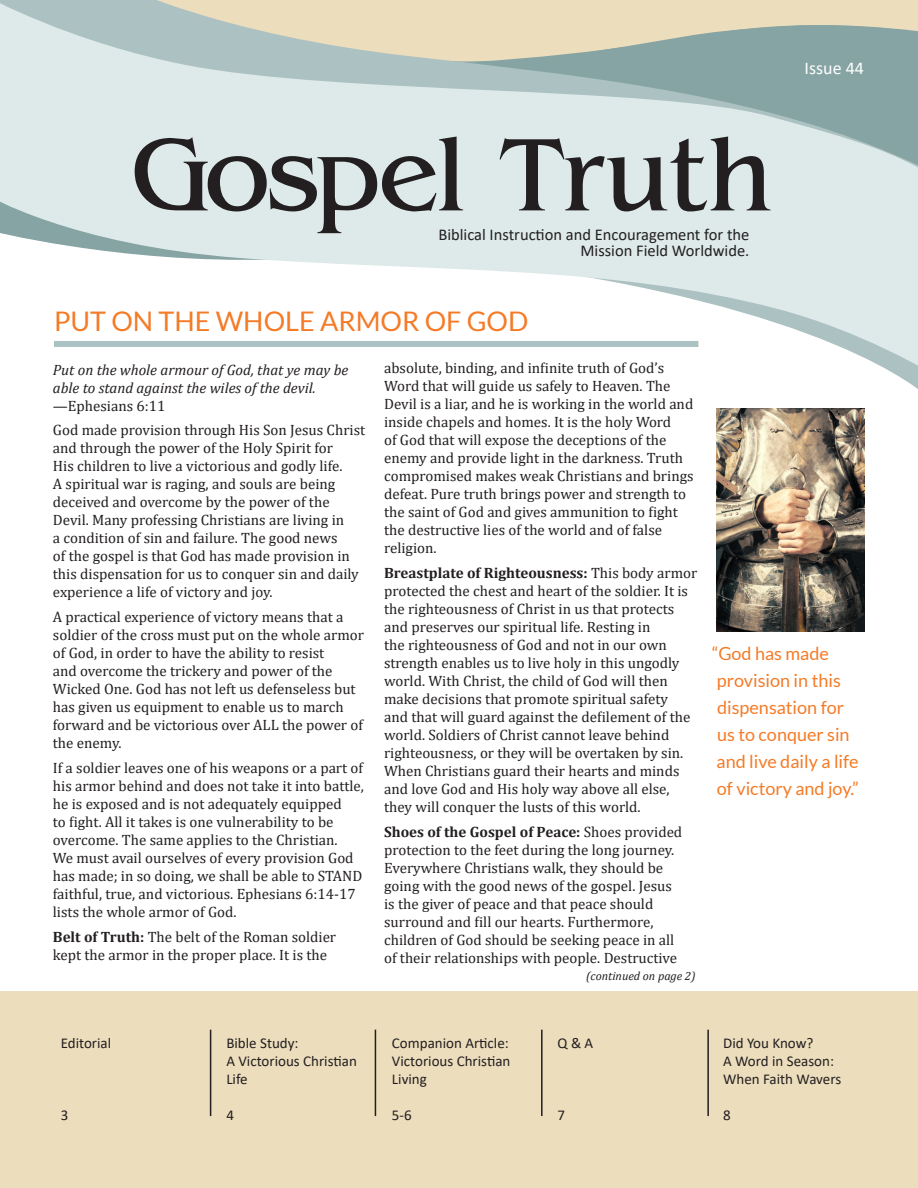
<style>
.page{position:relative;width:918px;height:1188px;background:#fff}
.page>*{position:absolute;margin:0;border:0;box-sizing:border-box;transform-origin:0 0}
.t1{font:108px "AG Benguiat Cyr";letter-spacing:-.03em;color:#231f20}
.Article_Head{font:27px "Lato";color:#f47b27}
.Side_Quote_Left{font:18px/27px "Lato";color:#f47b27}
.t2{font:18px "Calibri";color:#fff}
.t3{font:16.5px "Calibri";color:#231f20}
.Body{font:15px/18px "Cambria";color:#231f20}
.Contents_GT{font:15px/18px "Calibri";color:#231f20}
.Body-2{font:italic 15px/18px "Cambria";color:#231f20}
.Continued_from{font:italic 12px "Cambria";color:#231f20}
.s1{font-style:normal}
.s2{font-weight:700}
</style>
<div class="page">
<div style="left:0;top:992px;width:918px;height:196px;background:#ecddbc"></div>
<hr style="left:210px;top:1030px;width:1px;height:86px;background:#231f20">
<hr style="left:375px;top:1030px;width:1px;height:86px;background:#231f20">
<hr style="left:541px;top:1030px;width:2px;height:86px;background:#231f20">
<hr style="left:707px;top:1030px;width:2px;height:86px;background:#231f20">
<svg style="left:0;top:0;width:918px;height:373px;fill:#ddeae9"></svg>
<div style="left:54px;top:341px;width:644px;height:6px;background:#acc1c1"></div>
<img style="left:717px;top:408px;width:147px;height:224px">
<p class="t1" style="left:130px;top:119px;width:645px">Gospel Truth</p>
<p class="t3" style="left:438px;top:223px;width:313px">Biblical Instruction and Encouragement for the</p>
<p class="t3" style="left:580px;top:239px;width:170px">Mission Field Worldwide.</p>
<p class="t2" style="left:805px;top:56px;width:61px">Issue 44</p>
<p class="Article_Head" style="left:54px;top:306px;width:476px">PUT ON THE WHOLE ARMOR OF GOD</p>
<p class="Body-2" style="left:53px;top:360px;width:297px">Put on the whole armour of God, that ye may be able to stand against the wiles of the devil. <span class="s1">—Ephesians 6:11</span></p>
<p class="Body" style="left:53px;top:421px;width:314px">God made provision through His Son Jesus Christ and through the power of the Holy Spirit for<br>His children to live a victorious and godly life.<br>A spiritual war is raging, and souls are being deceived and overcome by the power of the Devil. Many professing Christians are living in<br>a condition of sin and failure. The good news<br>of the gospel is that God has made provision in this dispensation for us to conquer sin and daily experience a life of victory and joy.</p>
<p class="Body" style="left:53px;top:608px;width:313px">A practical experience of victory means that a soldier of the cross must put on the whole armor of God, in order to have the ability to resist<br>and overcome the trickery and power of the Wicked One. God has not left us defenseless but has given us equipment to enable us to march forward and be victorious over ALL the power of the enemy.</p>
<p class="Body" style="left:53px;top:759px;width:313px">If a soldier leaves one of his weapons or a part of his armor behind and does not take it into battle, he is exposed and is not adequately equipped<br>to fight. All it takes is one vulnerability to be overcome. The same applies to the Christian.<br>We must avail ourselves of every provision God has made; in so doing, we shall be able to STAND faithful, true, and victorious. Ephesians 6:14-17 lists the whole armor of God.</p>
<p class="Body" style="left:53px;top:927px;width:285px"><span class="s2">Belt of Truth:</span> The belt of the Roman soldier kept the armor in the proper place. It is the</p>
<p class="Body" style="left:384px;top:359px;width:311px">absolute, binding, and infinite truth of God’s Word that will guide us safely to Heaven. The Devil is a liar, and he is working in the world and inside chapels and homes. It is the holy Word<br>of God that will expose the deceptions of the enemy and provide light in the darkness. Truth compromised makes weak Christians and brings defeat. Pure truth brings power and strength to the saint of God and gives ammunition to fight the destructive lies of the world and of false religion.</p>
<p class="Body" style="left:384px;top:564px;width:315px"><span class="s2">Breastplate of Righteousness:</span> This body armor protected the chest and heart of the soldier. It is the righteousness of Christ in us that protects and preserves our spiritual life. Resting in<br>the righteousness of God and not in our own strength enables us to live holy in this ungodly world. With Christ, the child of God will then make decisions that promote spiritual safety<br>and that will guard against the defilement of the world. Soldiers of Christ cannot leave behind righteousness, or they will be overtaken by sin.<br>When Christians guard their hearts and minds and love God and His holy way above all else, they will conquer the lusts of this world.</p>
<p class="Body" style="left:384px;top:823px;width:300px"><span class="s2">Shoes of the Gospel of Peace:</span> Shoes provided protection to the feet during the long journey.<br>Everywhere Christians walk, they should be going with the good news of the gospel. Jesus is the giver of peace and that peace should surround and fill our hearts. Furthermore, children of God should be seeking peace in all of their relationships with people. Destructive</p>
<p class="Continued_from" style="left:586px;top:967px;width:111px">(continued on page 2)</p>
<p class="Side_Quote_Left" style="left:712px;top:640px;width:148px">“God has made provision in this dispensation for us to conquer sin and live daily a life of victory and joy.”</p>
<p class="Contents_GT" style="left:61px;top:1034px;width:52px">Editorial</p>
<p class="Contents_GT" style="left:61px;top:1106px;width:9px">3</p>
<p class="Contents_GT" style="left:226px;top:1034px;width:132px">Bible Study:<br>A Victorious Christian<br>Life</p>
<p class="Contents_GT" style="left:226px;top:1106px;width:9px">4</p>
<p class="Contents_GT" style="left:392px;top:1034px;width:120px;text-align:justify">Companion Article:<br>Victorious Christian Living</p>
<p class="Contents_GT" style="left:392px;top:1106px;width:21px">5-6</p>
<p class="Contents_GT" style="left:558px;top:1034px;width:37px">Q &amp; A</p>
<p class="Contents_GT" style="left:558px;top:1106px;width:9px">7</p>
<p class="Contents_GT" style="left:723px;top:1034px;width:92px">Did You Know?</p>
<p class="Contents_GT" style="left:723px;top:1052px;width:120px">A Word in Season:<br>When Faith Wavers</p>
<p class="Contents_GT" style="left:723px;top:1106px;width:9px">8</p>
</div>
